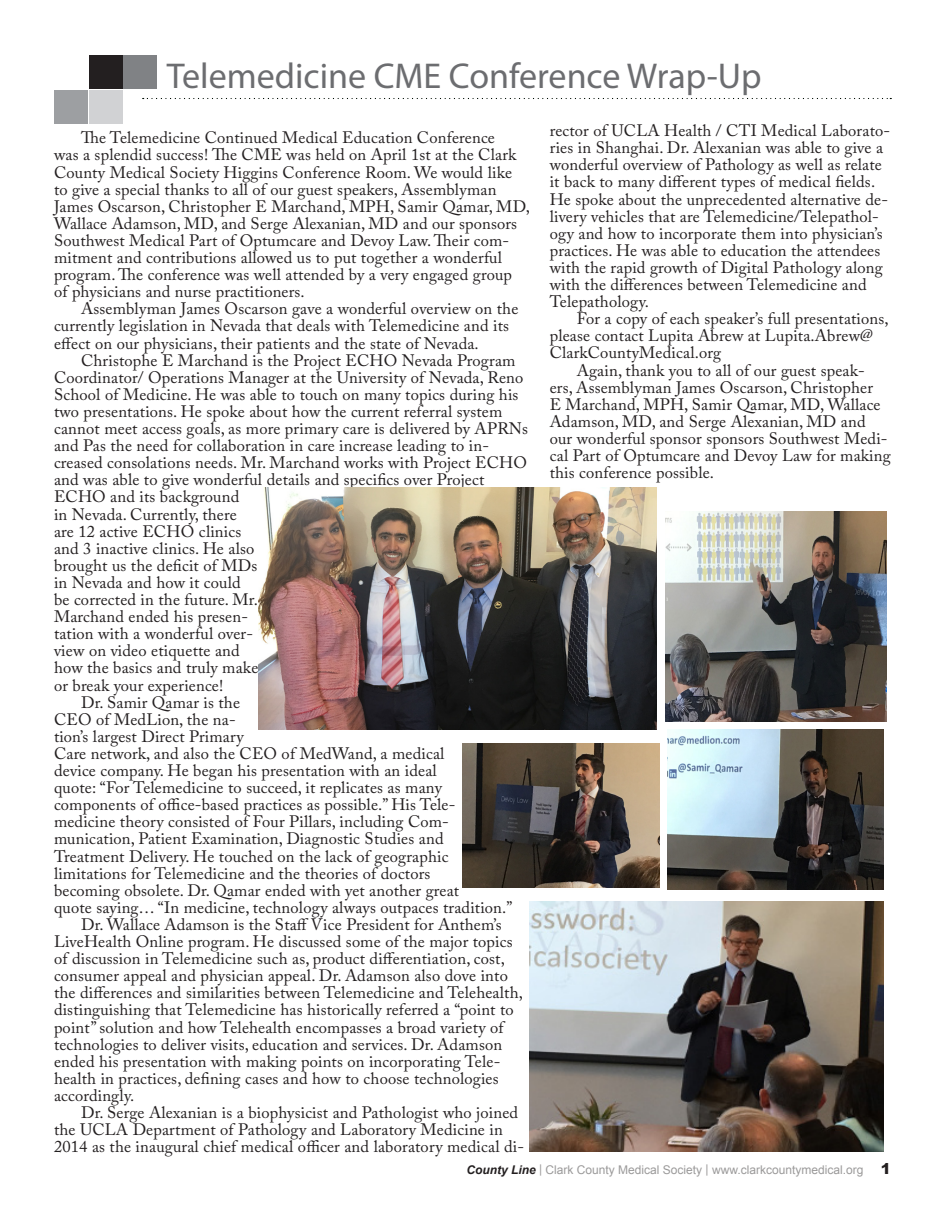
<style>
.page{position:relative;width:945px;height:1215px;background:#fff}
.page>*{position:absolute;margin:0;border:0;box-sizing:border-box;transform-origin:0 0}
.t1{font:36px "Myriad Pro";color:#6c6d70}
.t2{font:16.5px/17.1px "Adobe Caslon Pro";letter-spacing:.01em;color:#231f20}
.t3{font:12px "Arial";color:#9b9a9a}
.s1{font-weight:700;font-style:italic;color:#231f20}
.s2{font-weight:900;font-size:15px;color:#231f20}
</style>
<div class="page">
<div style="left:54px;top:90px;width:33px;height:34px;background:#9d9fa2"></div>
<div style="left:89px;top:90px;width:33px;height:34px;background:#d1d2d4"></div>
<div style="left:89px;top:55px;width:33px;height:34px;background:#231f20"></div>
<div style="left:124px;top:55px;width:33px;height:34px;background:#808285"></div>
<hr style="left:140px;top:97px;width:752px;height:2px;background:#231f20;opacity:.75">
<img style="left:530px;top:901px;width:354px;height:251px">
<img style="left:258px;top:488px;width:398px;height:241px">
<img style="left:463px;top:743px;width:196px;height:144px">
<img style="left:665px;top:511px;width:221px;height:210px">
<img style="left:668px;top:729px;width:216px;height:161px">
<p class="t1" style="left:167px;top:54px;width:596px">Telemedicine CME Conference Wrap-Up</p>
<p class="t2" style="left:54px;top:129px;width:478px;text-indent:27px">The Telemedicine Continued Medical Education Conference<br>was a splendid success! The CME was held on April 1st at the Clark County Medical Society Higgins Conference Room. We would like<br>to give a special thanks to all of our guest speakers, Assemblyman James Oscarson, Christopher E Marchand, MPH, Samir Qamar, MD, Wallace Adamson, MD, and Serge Alexanian, MD and our sponsors Southwest Medical Part of Optumcare and Devoy Law. Their com&shy;mitment and contributions allowed us to put together a wonderful program. The conference was well attended by a very engaged group<br>of physicians and nurse practitioners.</p>
<p class="t2" style="left:54px;top:300px;width:466px;text-indent:27px">Assemblyman James Oscarson gave a wonderful overview on the currently legislation in Nevada that deals with Telemedicine and its effect on our physicians, their patients and the state of Nevada.</p>
<p class="t2" style="left:54px;top:351px;width:476px;text-indent:27px">Christophe E Marchand is the Project ECHO Nevada Program Coordinator/ Operations Manager at the University of Nevada, Reno School of Medicine. He was able to touch on many topics during his two presentations. He spoke about how the current referral system cannot meet access goals, as more primary care is delivered by APRNs and Pas the need for collaboration in care increase leading to in&shy;creased consolations needs. Mr. Marchand works with Project ECHO and was able to give wonderful details and specifics over Project ECHO and its background<br>in Nevada. Currently, there<br>are 12 active ECHO clinics<br>and 3 inactive clinics. He also<br>brought us the deficit of MDs<br>in Nevada and how it could<br>be corrected in the future. Mr.<br>Marchand ended his presen-<br>tation with a wonderful over-<br>view on video etiquette and<br>how the basics and truly make<br>or break your experience!</p>
<p class="t2" style="left:54px;top:693px;width:460px;text-indent:27px">Dr. Samir Qamar is the<br>CEO of MedLion, the na-<br>tion’s largest Direct Primary<br>Care network, and also the CEO of MedWand, a medical<br>device company. He began his presentation with an ideal<br>quote: “For Telemedicine to succeed, it replicates as many components of office-based practices as possible.” His Tele&shy;medicine theory consisted of Four Pillars, including Com&shy;munication, Patient Examination, Diagnostic Studies and Treatment Delivery. He touched on the lack of geographic limitations for Telemedicine and the theories of doctors<br>becoming obsolete. Dr. Qamar ended with yet another great<br>quote saying… “In medicine, technology always outpaces tradition.”</p>
<p class="t2" style="left:54px;top:916px;width:470px;text-indent:27px">Dr. Wallace Adamson is the Staff Vice President for Anthem’s LiveHealth Online program. He discussed some of the major topics of discussion in Telemedicine such as, product differentiation, cost, consumer appeal and physician appeal. Dr. Adamson also dove into the differences and similarities between Telemedicine and Telehealth, distinguishing that Telemedicine has historically referred a “point to point” solution and how Telehealth encompasses a broad variety of technologies to deliver visits, education and services. Dr. Adamson ended his presentation with making points on incorporating Tele&shy;health in practices, defining cases and how to choose technologies accordingly.</p>
<p class="t2" style="left:54px;top:1104px;width:472px;text-indent:27px">Dr. Serge Alexanian is a biophysicist and Pathologist who joined the UCLA Department of Pathology and Laboratory Medicine in<br>2014 as the inaugural chief medical officer and laboratory medical di-</p>
<p class="t2" style="left:550px;top:122px;width:342px">rector of UCLA Health / CTI Medical Laborato&shy;ries in Shanghai. Dr. Alexanian was able to give a wonderful overview of Pathology as well as relate it back to many different types of medical fields.<br>He spoke about the unprecedented alternative de&shy;livery vehicles that are Telemedicine/Telepathol&shy;ogy and how to incorporate them into physician’s practices. He was able to education the attendees with the rapid growth of Digital Pathology along with the differences between Telemedicine and Telepathology.</p>
<p class="t2" style="left:550px;top:310px;width:340px;text-indent:27px">For a copy of each speaker’s full presentations, please contact Lupita Abrew at Lupita.Abrew@<br>ClarkCountyMedical.org</p>
<p class="t2" style="left:550px;top:361px;width:343px;text-indent:27px">Again, thank you to all of our guest speak&shy;ers, Assemblyman James Oscarson, Christopher<br>E Marchand, MPH, Samir Qamar, MD, Wallace Adamson, MD, and Serge Alexanian, MD and our wonderful sponsor sponsors Southwest Medi&shy;cal Part of Optumcare and Devoy Law for making this conference possible.</p>
<p class="t3" style="left:466px;top:1162px;width:426px"><span class="s1">County Line</span> | Clark County Medical Society | www.clarkcountymedical.org <span class="s2">1</span></p>
</div>
